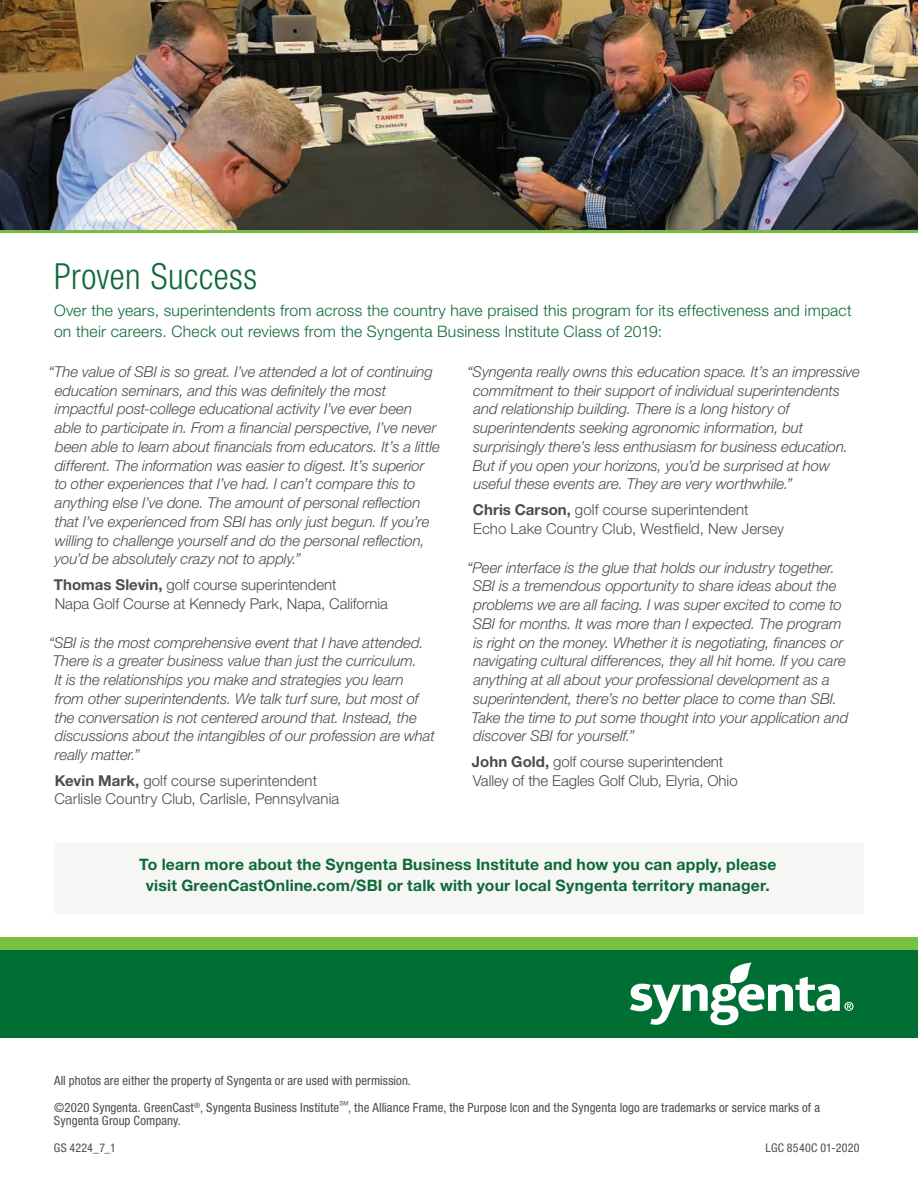
<style>
.page{position:relative;width:918px;height:1188px;background:#fff}
.page>*{position:absolute;margin:0;border:0;box-sizing:border-box;transform-origin:0 0}
.t1{font:300 condensed 36px "Helvetica Neue LT Std";letter-spacing:.015em;color:#0d6937}
.t2{font:300 15.75px/21px "Helvetica Neue LT Std";letter-spacing:.015em;color:#0d6937}
.t3{font:700 15.75px/21px "Helvetica Neue LT Std";letter-spacing:.015em;color:#0d6937;text-align:center}
.t4{font:italic 300 15px/18.8px "Helvetica Neue LT Std";letter-spacing:-.005em;color:#4b4c4d}
.t5{font:300 15px/18.8px "Helvetica Neue LT Std";color:#4b4c4d}
.t6{font:condensed 12.75px/27px "Helvetica Neue LT Std";letter-spacing:.01em;color:#4b4c4d}
.t7{font:condensed 12px "Helvetica Neue LT Std";letter-spacing:.02em;color:#4b4c4d}
.s1{font-weight:700}
.s2{font-family:"Helvetica Neue";font-stretch:normal;font-size:12px}
</style>
<div class="page">
<div style="left:54px;top:842px;width:810px;height:72px;background:#f6f6f5"></div>
<img style="left:0;top:0;width:918px;height:230px">
<hr style="left:0;top:230px;width:918px;height:3px;background:#76bd42">
<div style="left:0;top:938px;width:918px;height:100px;background:#006f34"></div>
<div style="left:0;top:938px;width:918px;height:12px;background:#79c142"></div>
<svg style="left:630px;top:962px;width:224px;height:63px"></svg>
<h1 class="t1" style="left:54px;top:255px;width:205px">Proven Success</h1>
<p class="t2" style="left:54px;top:300px;width:799px">Over the years, superintendents from across the country have praised this program for its effectiveness and impact on their careers. Check out reviews from the Syngenta Business Institute Class of 2019:</p>
<p class="t4" style="left:54px;top:362px;width:387px;text-indent:-6px">“The value of SBI is so great. I’ve attended a lot of continuing education seminars, and this was definitely the most impactful post-college educational activity I’ve ever been able to participate in. From a financial perspective, I’ve never been able to learn about financials from educators. It’s a little different. The information was easier to digest. It’s superior to other experiences that I’ve had. I can’t compare this to anything else I’ve done. The amount of personal reflection that I’ve experienced from SBI has only just begun. If you’re willing to challenge yourself and do the personal reflection, you’d be absolutely crazy not to apply.”</p>
<p class="t5" style="left:54px;top:575px;width:336px"><span class="s1">Thomas Slevin,</span> golf course superintendent<br>Napa Golf Course at Kennedy Park, Napa, California</p>
<p class="t4" style="left:49px;top:633px;width:388px">“SBI is the most comprehensive event that I have attended.<br>There is a greater business value than just the curriculum.<br>It is the relationships you make and strategies you learn<br>from other superintendents. We talk turf sure, but most of the conversation is not centered around that. Instead, the discussions about the intangibles of our profession are what really matter.”</p>
<p class="t5" style="left:54px;top:771px;width:286px"><span class="s1">Kevin Mark,</span> golf course superintendent<br>Carlisle Country Club, Carlisle, Pennsylvania</p>
<p class="t4" style="left:473px;top:362px;width:389px;text-indent:-6px">“Syngenta really owns this education space. It’s an impressive commitment to their support of individual superintendents and relationship building. There is a long history of superintendents seeking agronomic information, but surprisingly there’s less enthusiasm for business education.<br>But if you open your horizons, you’d be surprised at how useful these events are. They are very worthwhile.”</p>
<p class="t5" style="left:473px;top:500px;width:313px"><span class="s1">Chris Carson,</span> golf course superintendent<br>Echo Lake Country Club, Westfield, New Jersey</p>
<p class="t4" style="left:467px;top:558px;width:383px">“Peer interface is the glue that holds our industry together.<br>SBI is a tremendous opportunity to share ideas about the problems we are all facing. I was super excited to come to SBI for months. It was more than I expected. The program is right on the money. Whether it is negotiating, finances or navigating cultural differences, they all hit home. If you care anything at all about your professional development as a superintendent, there’s no better place to come than SBI.<br>Take the time to put some thought into your application and discover SBI for yourself.”</p>
<p class="t5" style="left:472px;top:752px;width:267px"><span class="s1">John Gold,</span> golf course superintendent<br>Valley of the Eagles Golf Club, Elyria, Ohio</p>
<p class="t3" style="left:139px;top:854px;width:639px">To learn more about the Syngenta Business Institute and how you can apply, please visit GreenCastOnline.com/SBI or talk with your local Syngenta territory manager.</p>
<p class="t6" style="left:54px;top:1067px;width:768px">All photos are either the property of Syngenta or are used with permission.<br>©2020 Syngenta. GreenCast<sup>®</sup>, Syngenta Business Institute<span class="s2">℠</span>, the Alliance Frame, the Purpose Icon and the Syngenta logo are trademarks or service marks of a</p>
<p class="t6" style="left:54px;top:1107px;width:128px">Syngenta Group Company.</p>
<p class="t7" style="left:54px;top:1141px;width:63px">GS 4224_7_1</p>
<p class="t7" style="left:766px;top:1141px;width:95px">LGC 8540C 01-2020</p>
</div>
